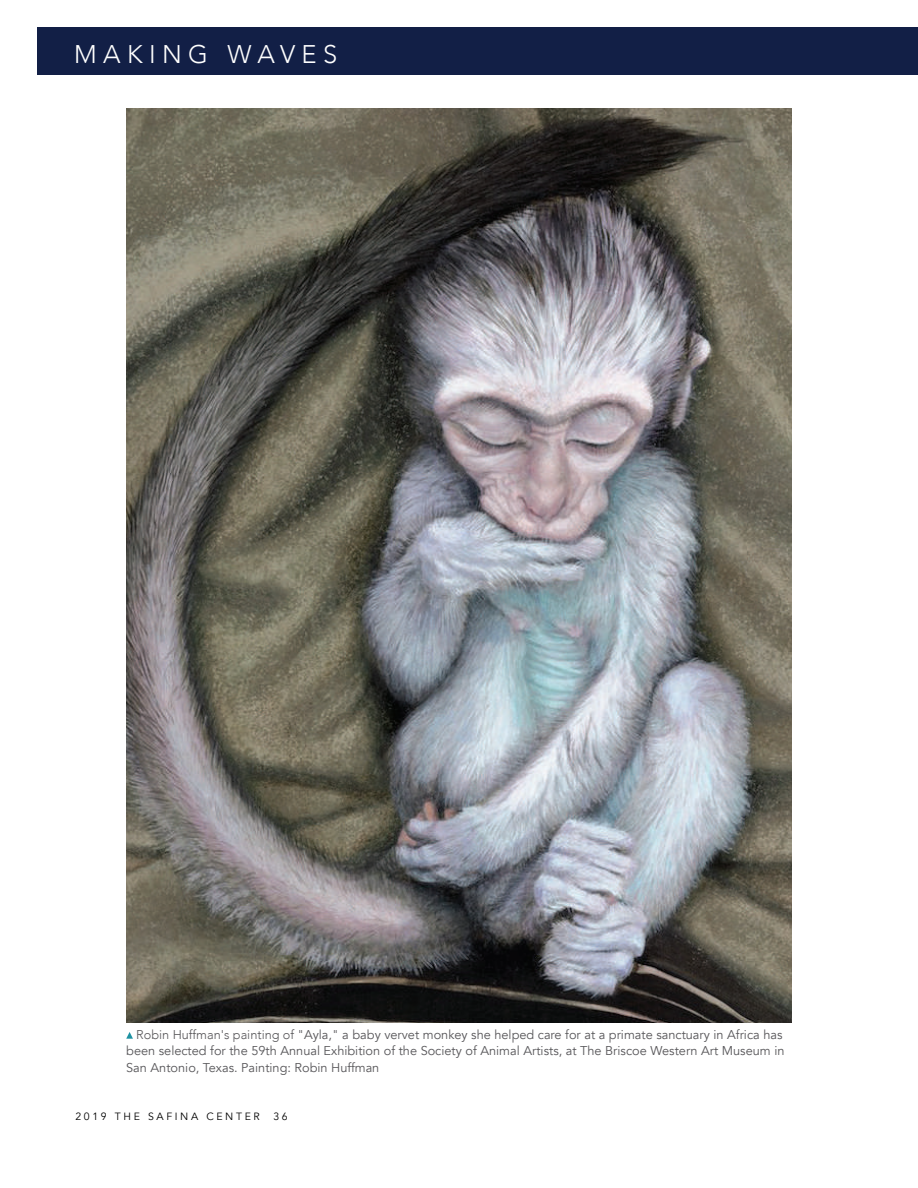
<style>
.page{position:relative;width:918px;height:1188px;background:#fff}
.page>*{position:absolute;margin:0;border:0;box-sizing:border-box;transform-origin:0 0}
.t1{font:300 25.5px "Avenir";letter-spacing:.25em;color:#fff}
.t2{font:12.75px/16.5px "Avenir";color:#575659}
.t3{font:10.5px "Avenir";letter-spacing:.25em;color:#000}
.s1{font-weight:300}
</style>
<div class="page">
<div style="left:37px;top:27px;width:881px;height:47px;background:#121f46"></div>
<img style="left:126px;top:108px;width:666px;height:914px">
<svg style="left:126px;top:1032px;width:7px;height:7px"></svg>
<h1 class="t1" style="left:74px;top:38px;width:265px">MAKING WAVES</h1>
<p class="t2" style="left:126px;top:1026px;width:660px;text-indent:10px"><span class="s1">Robin Huffman's painting of</span> "Ayla," a baby vervet monkey she helped care for at a primate sanctuary in Africa has been selected for the 59th Annual Exhibition of the Society of Animal Artists, at The Briscoe Western Art Museum in<br>San Antonio, Texas. Painting: Robin Huffman</p>
<p class="t3" style="left:75px;top:1109px;width:186px">2019 THE SAFINA CENTER</p>
<p class="t3" style="left:274px;top:1109px;width:16px">36</p>
</div>
